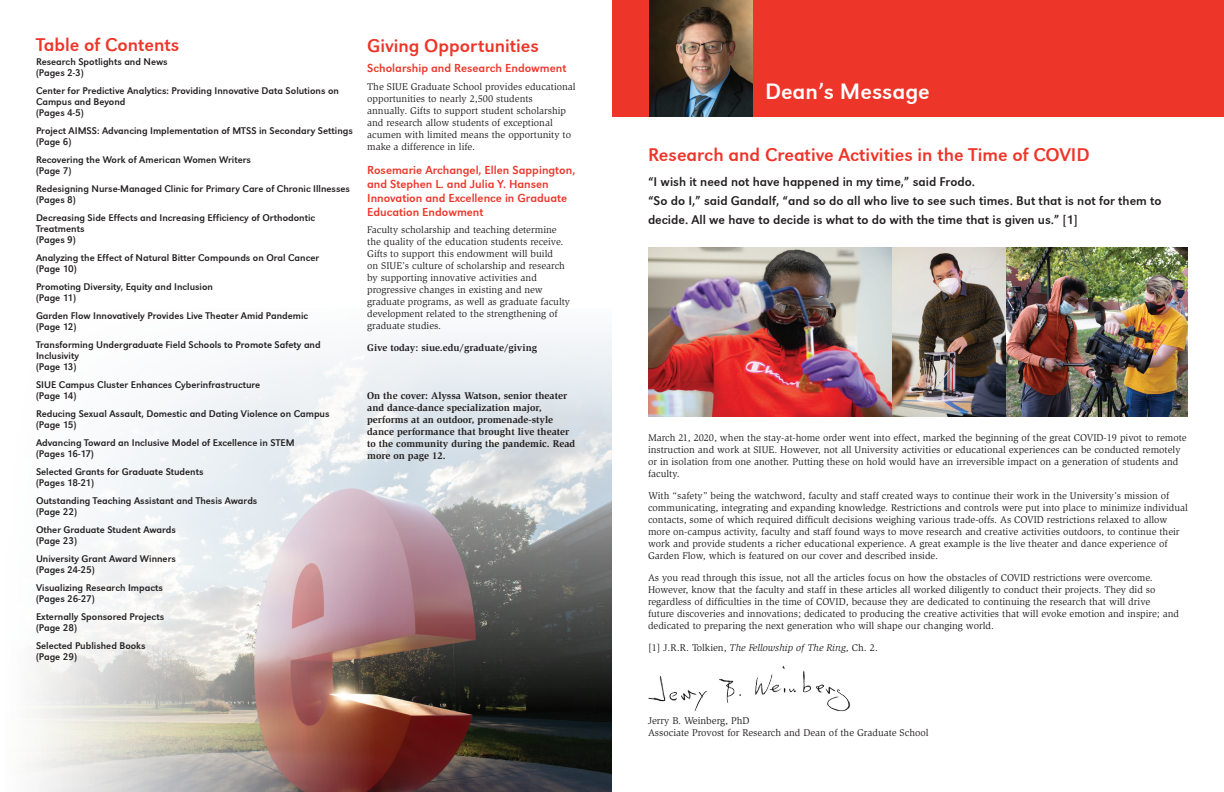
<style>
.page{position:relative;width:1224px;height:792px;background:#fff}
.page>*{position:absolute;margin:0;border:0;box-sizing:border-box;transform-origin:0 0}
.t1{font:23px "URW Grotesk T";color:#fff}
.t2{font:19px "URW Grotesk T";color:#ee3529}
.t3{font:13px/19px "URW Grotesk T";color:#231f20}
.t4{font:12px/14px "URW Grotesk T";color:#ee3529}
.t5{font:10px/12px "Slimbach";color:#231f20}
.t6{font:10px/11px "URW Grotesk T";color:#231f20}
.t7{font:700 10px/12px "Slimbach";color:#231f20}
.t8{font:italic 10px "Slimbach";color:#231f20}
.s1{font-style:normal}
</style>
<div class="page">
<img style="left:32px;top:334px;width:580px;height:458px">
<div style="left:612px;top:0;width:612px;height:117px;background:#ee3529"></div>
<img style="left:650px;top:0;width:102px;height:117px">
<img style="left:648px;top:665px;width:203px;height:47px">
<img style="left:648px;top:247px;width:540px;height:169px">
<h2 class="t2" style="left:36px;top:33px;width:145px">Table of Contents</h2>
<p class="t6" style="left:36px;top:56px;width:133px">Research Spotlights and News (Pages 2-3)</p>
<p class="t6" style="left:36px;top:85px;width:304px">Center for Predictive Analytics: Providing Innovative Data Solutions on<br>Campus and Beyond<br>(Pages 4-5)</p>
<p class="t6" style="left:36px;top:125px;width:318px">Project AIMSS: Advancing Implementation of MTSS in Secondary Settings (Page 6)</p>
<p class="t6" style="left:36px;top:154px;width:217px">Recovering the Work of American Women Writers (Page 7)</p>
<p class="t6" style="left:36px;top:183px;width:316px">Redesigning Nurse-Managed Clinic for Primary Care of Chronic Illnesses (Pages 8)</p>
<p class="t6" style="left:36px;top:212px;width:281px">Decreasing Side Effects and Increasing Efficiency of Orthodontic<br>Treatments<br>(Pages 9)</p>
<p class="t6" style="left:36px;top:252px;width:285px">Analyzing the Effect of Natural Bitter Compounds on Oral Cancer (Page 10)</p>
<p class="t6" style="left:36px;top:281px;width:179px">Promoting Diversity, Equity and Inclusion (Page 11)</p>
<p class="t6" style="left:36px;top:310px;width:274px">Garden Flow Innovatively Provides Live Theater Amid Pandemic (Page 12)</p>
<p class="t6" style="left:36px;top:339px;width:286px">Transforming Undergraduate Field Schools to Promote Safety and<br>Inclusivity<br>(Page 13)</p>
<p class="t6" style="left:36px;top:379px;width:226px">SIUE Campus Cluster Enhances Cyberinfrastructure (Page 14)</p>
<p class="t6" style="left:36px;top:408px;width:295px">Reducing Sexual Assault, Domestic and Dating Violence on Campus (Page 15)</p>
<p class="t6" style="left:36px;top:437px;width:260px">Advancing Toward an Inclusive Model of Excellence in STEM (Pages 16-17)</p>
<p class="t6" style="left:36px;top:466px;width:169px">Selected Grants for Graduate Students (Pages 18-21)</p>
<p class="t6" style="left:36px;top:495px;width:223px">Outstanding Teaching Assistant and Thesis Awards (Page 22)</p>
<p class="t6" style="left:36px;top:524px;width:141px">Other Graduate Student Awards (Page 23)</p>
<p class="t6" style="left:36px;top:553px;width:141px">University Grant Award Winners (Pages 24-25)</p>
<p class="t6" style="left:36px;top:582px;width:128px">Visualizing Research Impacts (Pages 26-27)</p>
<p class="t6" style="left:36px;top:611px;width:130px">Externally Sponsored Projects (Page 28)</p>
<p class="t6" style="left:36px;top:640px;width:111px">Selected Published Books (Page 29)</p>
<h2 class="t2" style="left:367px;top:35px;width:173px">Giving Opportunities</h2>
<p class="t4" style="left:367px;top:61px;width:201px">Scholarship and Research Endowment</p>
<p class="t5" style="left:367px;top:80px;width:210px">The SIUE Graduate School provides educational opportunities to nearly 2,500 students<br>annually. Gifts to support student scholarship and research allow students of exceptional acumen with limited means the opportunity to make a difference in life.</p>
<p class="t4" style="left:367px;top:163px;width:210px">Rosemarie Archangel, Ellen Sappington, and Stephen L. and Julia Y. Hansen Innovation and Excellence in Graduate Education Endowment</p>
<p class="t5" style="left:367px;top:224px;width:204px">Faculty scholarship and teaching determine the quality of the education students receive.<br>Gifts to support this endowment will build<br>on SIUE’s culture of scholarship and research by supporting innovative activities and progressive changes in existing and new graduate programs, as well as graduate faculty development related to the strengthening of graduate studies.</p>
<p class="t7" style="left:367px;top:342px;width:171px">Give today: siue.edu/graduate/giving</p>
<p class="t7" style="left:367px;top:390px;width:210px">On the cover: Alyssa Watson, senior theater and dance-dance specialization major, performs at an outdoor, promenade-style dance performance that brought live theater to the community during the pandemic. Read more on page 12.</p>
<h1 class="t1" style="left:765px;top:78px;width:166px">Dean’s Message</h1>
<h2 class="t2" style="left:648px;top:144px;width:443px">Research and Creative Activities in the Time of COVID</h2>
<h3 class="t3" style="left:648px;top:172px;width:515px">“I wish it need not have happened in my time,” said Frodo.<br>“So do I,” said Gandalf, “and so do all who live to see such times. But that is not for them to decide. All we have to decide is what to do with the time that is given us.” [1]</h3>
<p class="t5" style="left:648px;top:432px;width:540px">March 21, 2020, when the stay-at-home order went into effect, marked the beginning of the great COVID-19 pivot to remote instruction and work at SIUE. However, not all University activities or educational experiences can be conducted remotely or in isolation from one another. Putting these on hold would have an irreversible impact on a generation of students and faculty.</p>
<p class="t5" style="left:648px;top:490px;width:542px">With “safety” being the watchword, faculty and staff created ways to continue their work in the University’s mission of communicating, integrating and expanding knowledge. Restrictions and controls were put into place to minimize individual contacts, some of which required difficult decisions weighing various trade-offs. As COVID restrictions relaxed to allow more on-campus activity, faculty and staff found ways to move research and creative activities outdoors, to continue their work and provide students a richer educational experience. A great example is the live theater and dance experience of Garden Flow, which is featured on our cover and described inside.</p>
<p class="t5" style="left:648px;top:572px;width:533px">As you read through this issue, not all the articles focus on how the obstacles of COVID restrictions were overcome.<br>However, know that the faculty and staff in these articles all worked diligently to conduct their projects. They did so regardless of difficulties in the time of COVID, because they are dedicated to continuing the research that will drive<br>future discoveries and innovations; dedicated to producing the creative activities that will evoke emotion and inspire; and dedicated to preparing the next generation who will shape our changing world.</p>
<p class="t8" style="left:648px;top:642px;width:232px"><span class="s1">[1] J.R.R. Tolkien,</span> The Fellowship of The Ring, <span class="s1">Ch. 2.</span></p>
<p class="t5" style="left:648px;top:714px;width:282px">Jerry B. Weinberg, PhD<br>Associate Provost for Research and Dean of the Graduate School</p>
</div>
